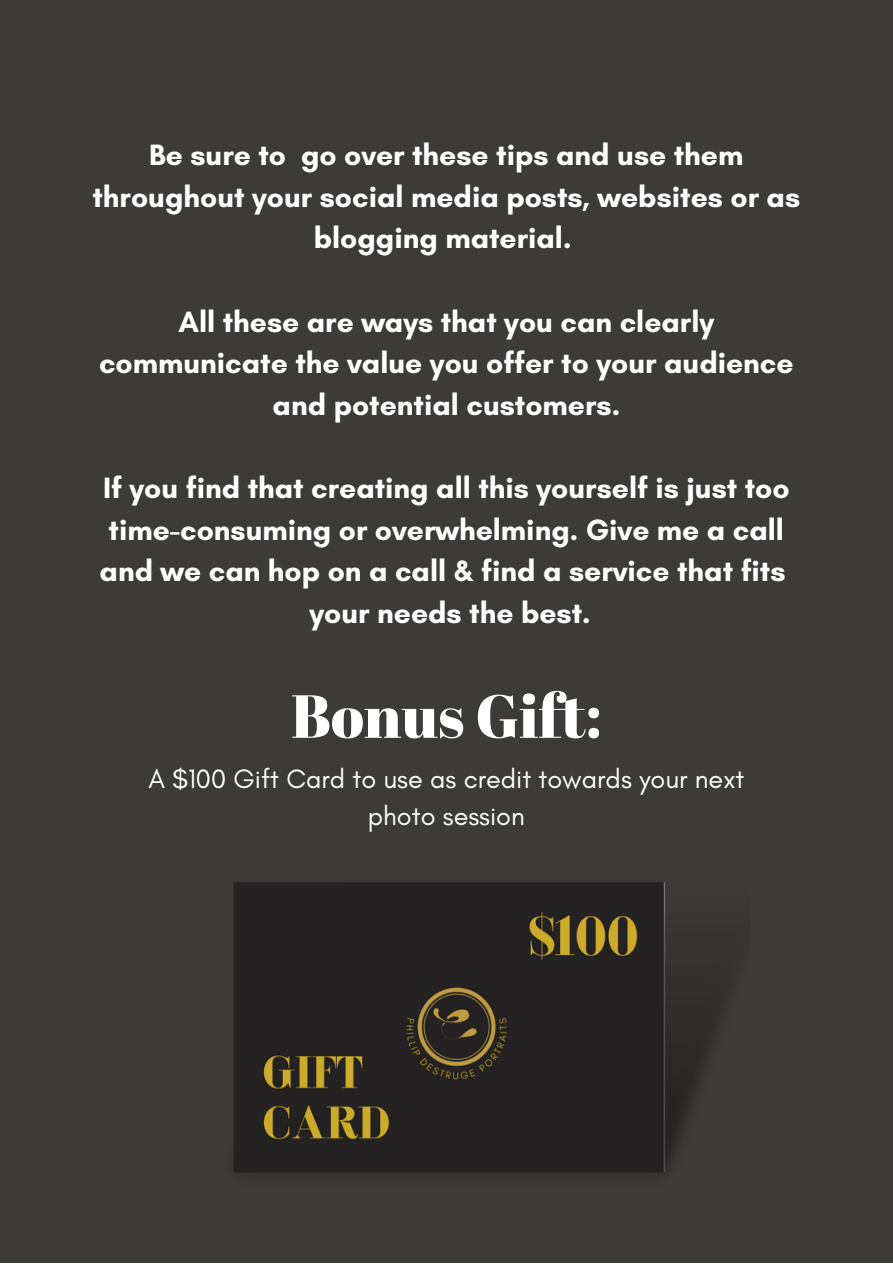
<style>
.page{position:relative;width:893px;height:1264px;background:#fff}
.page>*{position:absolute;margin:0;border:0;box-sizing:border-box;transform-origin:0 0}
.t1{font:60.75px "Abril Fatface";color:#fff}
.t2{font:700 30px/41.5px "Glacial Indifference";color:#fff;text-align:center}
.t3{font:27px/37px "Glacial Indifference";color:#fff;text-align:center}
</style>
<div class="page">
<div style="left:0;top:0;width:892px;height:1262px;background:#3d3b3a"></div>
<img style="left:233px;top:882px;width:490px;height:292px">
<p class="t2" style="left:92px;top:134px;width:709px">Be sure to go over these tips and use them throughout your social media posts, websites or as blogging material.</p>
<p class="t2" style="left:99px;top:300px;width:696px">All these are ways that you can clearly communicate the value you offer to your audience and potential customers.</p>
<p class="t2" style="left:100px;top:467px;width:691px">If you find that creating all this yourself is just too time-consuming or overwhelming. Give me a call and we can hop on a call &amp; find a service that fits your needs the best.</p>
<h1 class="t1" style="left:291px;top:673px;width:312px">Bonus Gift:</h1>
<p class="t3" style="left:148px;top:760px;width:597px">A $100 Gift Card to use as credit towards your next photo session</p>
</div>
